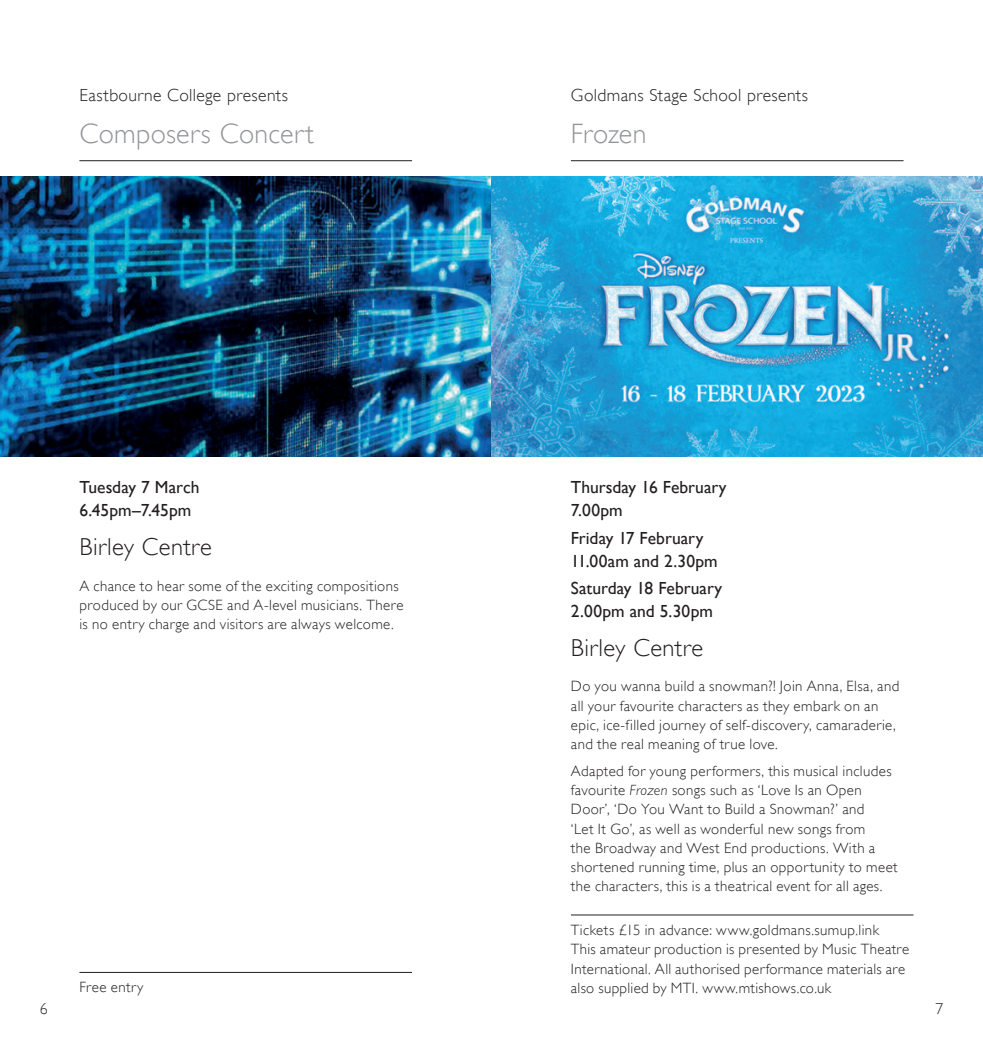
<style>
.page{position:relative;width:983px;height:1042px;background:#fff}
.page>*{position:absolute;margin:0;border:0;box-sizing:border-box;transform-origin:0 0}
.t1{font:300 28px "Gill Sans";letter-spacing:.01em;color:#939598}
.t2{font:300 24.5px "Gill Sans";letter-spacing:.01em;color:#231f20}
.t3{font:17.5px/22.8px "Gill Sans";color:#231f20}
.t4{font:300 17.5px "Gill Sans";letter-spacing:.02em;color:#231f20}
.t5{font:300 15.75px "Gill Sans";color:#231f20}
.t6{font:300 14.88px/19.2px "Gill Sans";letter-spacing:.025em;color:#231f20}
.s1{font-family:"Gill Sans Std";font-style:italic}
</style>
<div class="page">
<hr style="left:79px;top:160px;width:333px;height:1px;background:#231f20">
<img style="left:0;top:176px;width:491px;height:280px">
<hr style="left:79px;top:972px;width:333px;height:1px;background:#231f20">
<hr style="left:570px;top:160px;width:333px;height:1px;background:#231f20">
<svg style="left:491px;top:176px;width:491px;height:280px;background:#33a8d9"></svg>
<hr style="left:570px;top:914px;width:343px;height:1px;background:#231f20">
<p class="t4" style="left:79px;top:88px;width:210px">eastbourne College presents</p>
<h1 class="t1" style="left:79px;top:122px;width:236px">Composers Concert</h1>
<p class="t3" style="left:79px;top:477px;width:121px">Tuesday 7 March<br>6.45pm–7.45pm</p>
<h2 class="t2" style="left:79px;top:536px;width:134px">Birley Centre</h2>
<p class="t6" style="left:79px;top:577px;width:325px">a chance to hear some of the exciting compositions produced by our gCSe and a-level musicians. There is no entry charge and visitors are always welcome.</p>
<p class="t6" style="left:79px;top:979px;width:65px">Free entry</p>
<p class="t4" style="left:570px;top:88px;width:238px">goldmans Stage School presents</p>
<h1 class="t1" style="left:570px;top:122px;width:77px">Frozen</h1>
<p class="t3" style="left:570px;top:477px;width:157px">Thursday 16 February<br>7.00pm</p>
<p class="t3" style="left:570px;top:528px;width:148px">Friday 17 February<br>11.00am and 2.30pm</p>
<p class="t3" style="left:570px;top:578px;width:153px">Saturday 18 February<br>2.00pm and 5.30pm</p>
<h2 class="t2" style="left:570px;top:637px;width:134px">Birley Centre</h2>
<p class="t6" style="left:570px;top:678px;width:330px">Do you wanna build a snowman?! Join anna, elsa, and all your favourite characters as they embark on an epic, ice-filled journey of self-discovery, camaraderie, and the real meaning of true love.</p>
<p class="t6" style="left:570px;top:762px;width:328px">adapted for young performers, this musical includes favourite <span class="s1">Frozen</span> songs such as ‘Love Is an open Door’, ‘Do You Want to Build a Snowman?’ and<br>‘Let It go’, as well as wonderful new songs from<br>the Broadway and West end productions. With a shortened running time, plus an opportunity to meet the characters, this is a theatrical event for all ages.</p>
<p class="t6" style="left:570px;top:921px;width:340px">Tickets £15 in advance: www.goldmans.sumup.link<br>This amateur production is presented by music Theatre International. all authorised performance materials are also supplied by mTI. www.mtishows.co.uk</p>
<p class="t5" style="left:40px;top:1002px;width:9px">6</p>
<p class="t5" style="left:935px;top:1002px;width:9px">7</p>
</div>
